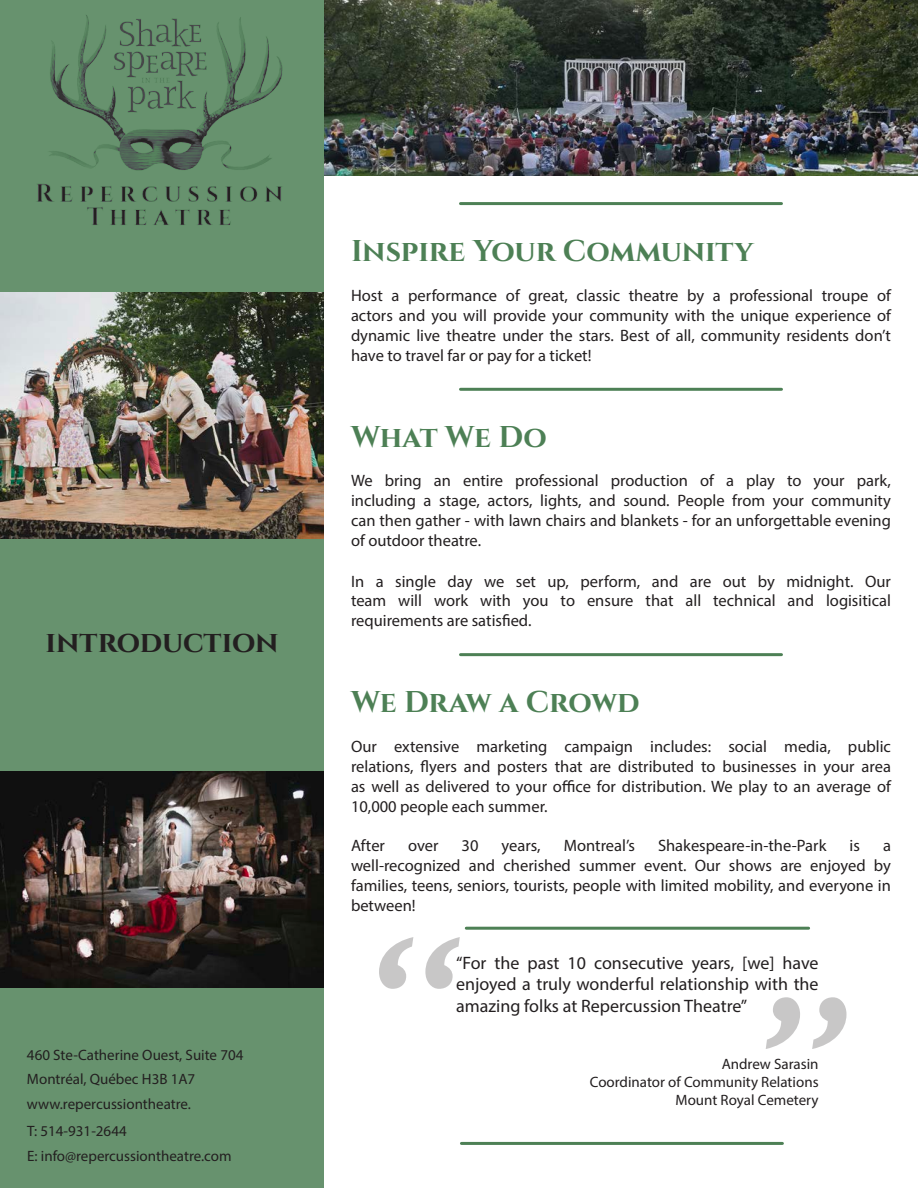
<style>
.page{position:relative;width:918px;height:1188px;background:#fff}
.page>*{position:absolute;margin:0;border:0;box-sizing:border-box;transform-origin:0 0}
.t1{font:italic 216px "Gill Sans";color:#231f20}
.t2{font:700 30px "Cinzel";letter-spacing:-.005em;color:#4d8055}
.t3{font:700 30px "Cinzel";letter-spacing:-.005em;color:#231f20}
.t4{font:18px/21.6px "Myriad Pro";color:#231f20;text-align:justify}
.t5{font:16.5px/19.8px "Myriad Pro";color:#231f20;text-align:justify}
.t6{font:15px "Myriad Pro";color:#231f20}
</style>
<div class="page">
<div style="left:0;top:0;width:324px;height:1188px;background:#67926e"></div>
<img style="left:0;top:293px;width:324px;height:245px">
<img style="left:0;top:772px;width:324px;height:216px">
<img style="left:37px;top:15px;width:246px;height:210px">
<hr style="left:466px;top:927px;width:343px;height:3px;background:#4d8055">
<img style="left:324px;top:0;width:594px;height:175px">
<hr style="left:460px;top:653px;width:322px;height:3px;background:#4d8055">
<hr style="left:460px;top:388px;width:322px;height:3px;background:#4d8055">
<hr style="left:461px;top:1142px;width:321px;height:3px;background:#4d8055">
<hr style="left:460px;top:202px;width:322px;height:3px;background:#4d8055">
<p class="t3" style="left:46px;top:624px;width:234px">introduction</p>
<p class="t6" style="left:27px;top:1045px;width:218px">460 Ste-Catherine Ouest, Suite 704</p>
<p class="t6" style="left:27px;top:1070px;width:170px">Montréal, Québec H3B 1A7</p>
<p class="t6" style="left:27px;top:1095px;width:166px">www.repercussiontheatre.</p>
<p class="t6" style="left:27px;top:1122px;width:101px">T: 514-931-2644</p>
<p class="t6" style="left:27px;top:1147px;width:206px">E: info@repercussiontheatre.com</p>
<p class="t2" style="left:351px;top:233px;width:404px">Inspire Your Community</p>
<p class="t5" style="left:351px;top:286px;width:542px">Host a performance of great, classic theatre by a professional troupe of actors and you will provide your community with the unique experience of dynamic live theatre under the stars. Best of all, community residents don’t have to travel far or pay for a ticket!</p>
<p class="t2" style="left:351px;top:419px;width:197px">What We Do</p>
<p class="t5" style="left:351px;top:471px;width:542px">We bring an entire professional production of a play to your park, including a stage, actors, lights, and sound. People from your community can then gather - with lawn chairs and blankets - for an unforgettable evening of outdoor theatre.</p>
<p class="t5" style="left:351px;top:571px;width:541px">In a single day we set up, perform, and are out by midnight. Our team will work with you to ensure that all technical and logisitical requirements are satisfied.</p>
<p class="t2" style="left:351px;top:684px;width:290px">We Draw a Crowd</p>
<p class="t5" style="left:351px;top:737px;width:542px">Our extensive marketing campaign includes: social media, public relations, flyers and posters that are distributed to businesses in your area as well as delivered to your office for distribution. We play to an average of 10,000 people each summer.</p>
<p class="t5" style="left:351px;top:836px;width:36px">After</p>
<p class="t5" style="left:408px;top:836px;width:32px">over</p>
<p class="t5" style="left:462px;top:836px;width:18px">30</p>
<p class="t5" style="left:502px;top:836px;width:40px">years,</p>
<p class="t5" style="left:564px;top:836px;width:73px">Montreal’s</p>
<p class="t5" style="left:658px;top:836px;width:170px">Shakespeare-in-the-Park</p>
<p class="t5" style="left:850px;top:836px;width:12px">is</p>
<p class="t5" style="left:351px;top:836px;width:542px;text-indent:532px">a well-recognized and cherished summer event. Our shows are enjoyed by families, teens, seniors, tourists, people with limited mobility, and everyone in between!</p>
<h1 class="t1" style="left:365px;top:887px;width:89px">“</h1>
<p class="t4" style="left:456px;top:952px;width:364px">“For the past 10 consecutive years, [we] have enjoyed a truly wonderful relationship with the amazing folks at Repercussion Theatre”</p>
<h1 class="t1" style="left:752px;top:947px;width:89px">”</h1>
<p class="t6" style="left:722px;top:1055px;width:98px">Andrew Sarasin</p>
<p class="t6" style="left:590px;top:1073px;width:230px">Coordinator of Community Relations</p>
<p class="t6" style="left:676px;top:1091px;width:145px">Mount Royal Cemetery</p>
</div>
